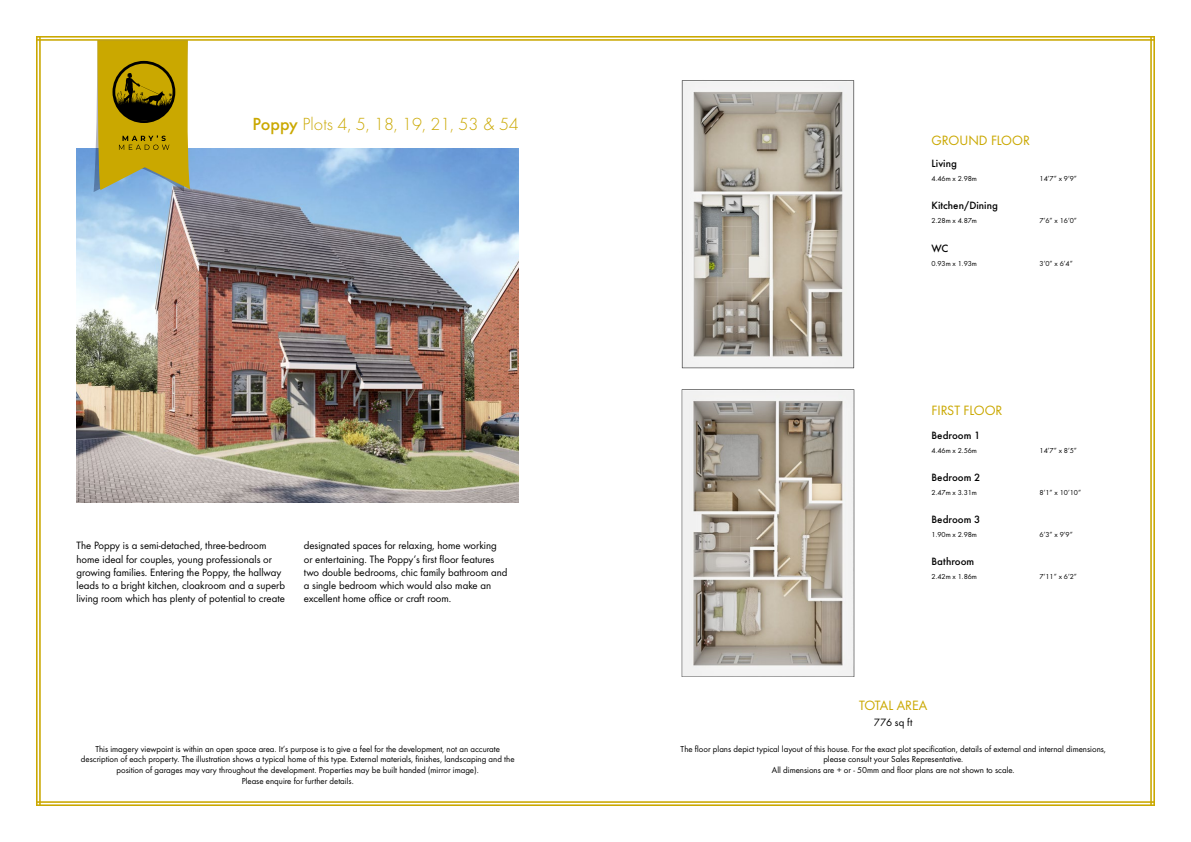
<style>
.page{position:relative;width:1191px;height:842px;background:#fff}
.page>*{position:absolute;margin:0;border:0;box-sizing:border-box;transform-origin:0 0}
.t1{font:300 18.2px "Futura";color:#caa800}
.t2{font:14px "Futura Boo";color:#caa800}
.t3{font:11px/13.2px "Futura Boo";color:#000}
.t4{font:500 11px "Futura";color:#000}
.t5{font:9px/10.8px "Futura Boo";color:#000;text-align:center}
.t6{font:7.5px "Futura Boo";color:#000}
.s1{font-weight:500}
</style>
<div class="page">
<img style="left:77px;top:149px;width:442px;height:354px">
<img style="left:681px;top:80px;width:173px;height:288px">
<img style="left:681px;top:389px;width:174px;height:288px">
<hr style="left:36px;top:801px;width:1119px;height:2px;background:#caa800">
<hr style="left:36px;top:804px;width:1119px;height:2px;background:#caa800">
<hr style="left:36px;top:36px;width:1119px;height:2px;background:#caa800">
<hr style="left:36px;top:39px;width:1119px;height:2px;background:#caa800">
<hr style="left:1153px;top:36px;width:2px;height:770px;background:#caa800">
<hr style="left:1150px;top:36px;width:1px;height:770px;background:#caa800">
<hr style="left:39px;top:36px;width:2px;height:770px;background:#caa800">
<hr style="left:36px;top:36px;width:2px;height:770px;background:#caa800">
<svg style="left:94px;top:40px;width:96px;height:152px;background:#ac9720"></svg>
<h1 class="t1" style="left:252px;top:112px;width:268px"><span class="s1">Poppy</span> Plots 4, 5, 18, 19, 21, 53 &amp; 54</h1>
<p class="t3" style="left:77px;top:538px;width:210px">The Poppy is a semi-detached, three-bedroom home ideal for couples, young professionals or growing families. Entering the Poppy, the hallway leads to a bright kitchen, cloakroom and a superb living room which has plenty of potential to create</p>
<p class="t3" style="left:304px;top:538px;width:205px">designated spaces for relaxing, home working or entertaining. The Poppy’s first floor features two double bedrooms, chic family bathroom and a single bedroom which would also make an excellent home office or craft room.</p>
<h2 class="t2" style="left:931px;top:131px;width:100px">GROUND FLOOR</h2>
<p class="t4" style="left:931px;top:155px;width:27px">Living</p>
<p class="t6" style="left:931px;top:174px;width:47px">4.46m x 2.98m</p>
<p class="t6" style="left:1039px;top:174px;width:39px">14’7” x 9’9”</p>
<p class="t4" style="left:931px;top:197px;width:68px">Kitchen/Dining</p>
<p class="t6" style="left:931px;top:216px;width:47px">2.28m x 4.87m</p>
<p class="t6" style="left:1039px;top:216px;width:39px">7’6” x 16’0”</p>
<p class="t4" style="left:931px;top:240px;width:18px">WC</p>
<p class="t6" style="left:931px;top:258px;width:47px">0.93m x 1.93m</p>
<p class="t6" style="left:1039px;top:258px;width:35px">3’0” x 6’4”</p>
<h2 class="t2" style="left:931px;top:401px;width:72px">FIRST FLOOR</h2>
<p class="t4" style="left:931px;top:427px;width:50px">Bedroom 1</p>
<p class="t6" style="left:931px;top:445px;width:47px">4.46m x 2.56m</p>
<p class="t6" style="left:1039px;top:445px;width:39px">14’7” x 8’5”</p>
<p class="t4" style="left:931px;top:469px;width:50px">Bedroom 2</p>
<p class="t6" style="left:931px;top:487px;width:47px">2.47m x 3.31m</p>
<p class="t6" style="left:1039px;top:487px;width:43px">8’1” x 10’10”</p>
<p class="t4" style="left:931px;top:511px;width:50px">Bedroom 3</p>
<p class="t6" style="left:931px;top:529px;width:47px">1.90m x 2.98m</p>
<p class="t6" style="left:1039px;top:529px;width:35px">6’3” x 9’9”</p>
<p class="t4" style="left:931px;top:553px;width:44px">Bathroom</p>
<p class="t6" style="left:931px;top:571px;width:47px">2.42m x 1.86m</p>
<p class="t6" style="left:1039px;top:571px;width:39px">7’11” x 6’2”</p>
<h2 class="t2" style="left:859px;top:696px;width:70px">TOTAL AREA</h2>
<p class="t3" style="left:874px;top:716px;width:40px">776 sq ft</p>
<p class="t5" style="left:81px;top:743px;width:435px">This imagery viewpoint is within an open space area. It’s purpose is to give a feel for the development, not an accurate description of each property. The illustration shows a typical home of this type. External materials, finishes, landscaping and the position of garages may vary throughout the development. Properties may be built handed (mirror image).<br>Please enquire for further details.</p>
<p class="t5" style="left:680px;top:743px;width:427px">The floor plans depict typical layout of this house. For the exact plot specification, details of external and internal dimensions, please consult your Sales Representative.<br>All dimensions are + or - 50mm and floor plans are not shown to scale.</p>
</div>
